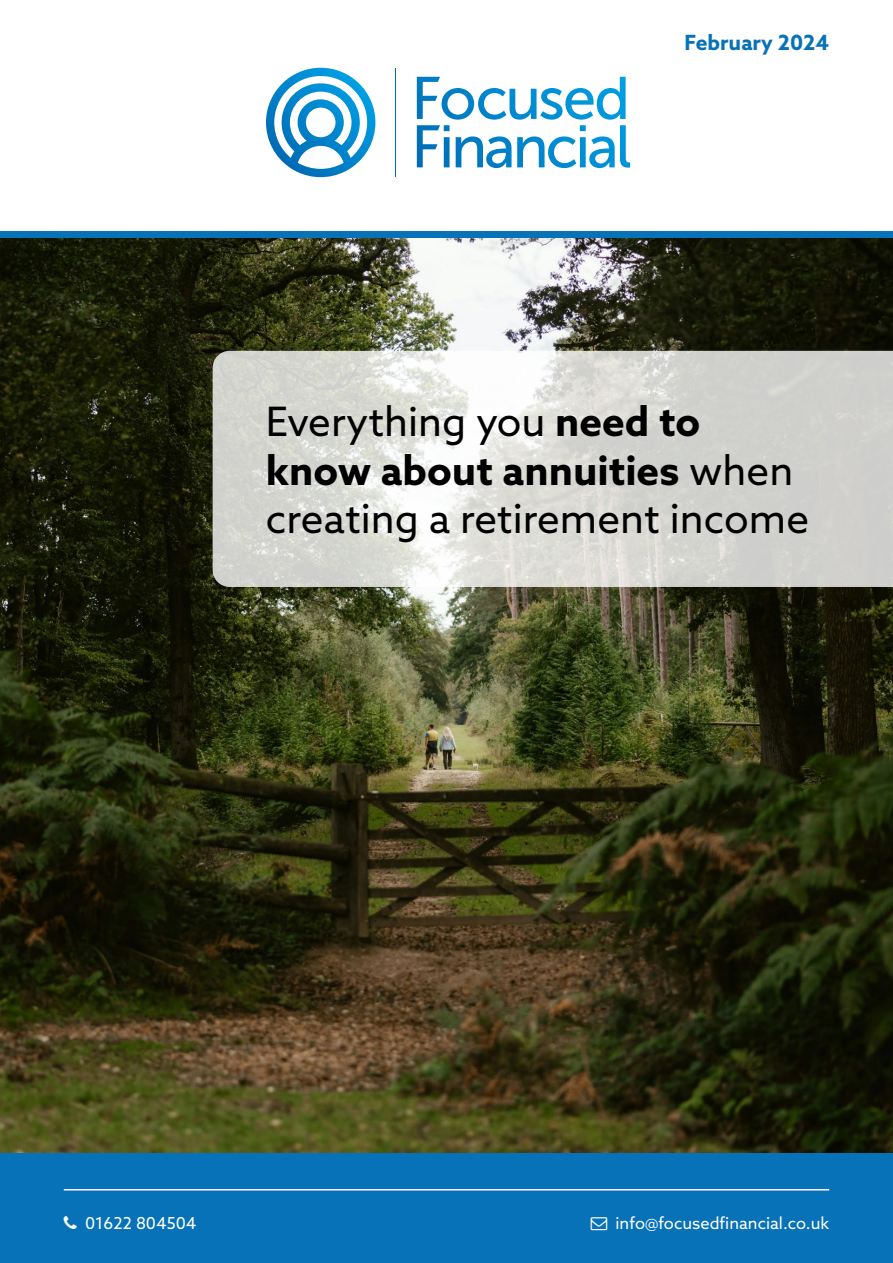
<style>
.page{position:relative;width:893px;height:1263px;background:#fff}
.page>*{position:absolute;margin:0;border:0;box-sizing:border-box;transform-origin:0 0}
.t1{font:40.5px/48.6px "Azo Sans";color:#000}
.t2{font:700 21px "Azo Sans";color:#0872b9}
.t3{font:16.5px "Azo Sans";color:#fff}
.s1{font-weight:700}
</style>
<div class="page">
<img style="left:0;top:238px;width:893px;height:915px">
<div style="left:0;top:1153px;width:893px;height:110px;background:#0872b9"></div>
<svg style="left:213px;top:351px;width:680px;height:236px;background:#d9d9d5"></svg>
<hr style="left:64px;top:1189px;width:765px;height:1px;background:#fff">
<div style="left:0;top:232px;width:893px;height:6px;background:#0872b9"></div>
<svg style="left:266px;top:68px;width:109px;height:109px"></svg>
<hr style="left:395px;top:68px;width:1px;height:108px;background:#0069b4">
<svg style="left:417px;top:77px;width:213px;height:91px"></svg>
<p class="t2" style="left:684px;top:29px;width:146px">February 2024</p>
<p class="t1" style="left:266px;top:397px;width:545px">Everything you <span class="s1">need to know about annuities</span> when creating a retirement income</p>
<p class="t3" style="left:85px;top:1212px;width:113px">01622 804504</p>
<p class="t3" style="left:615px;top:1212px;width:215px">info@focusedfinancial.co.uk</p>
</div>
